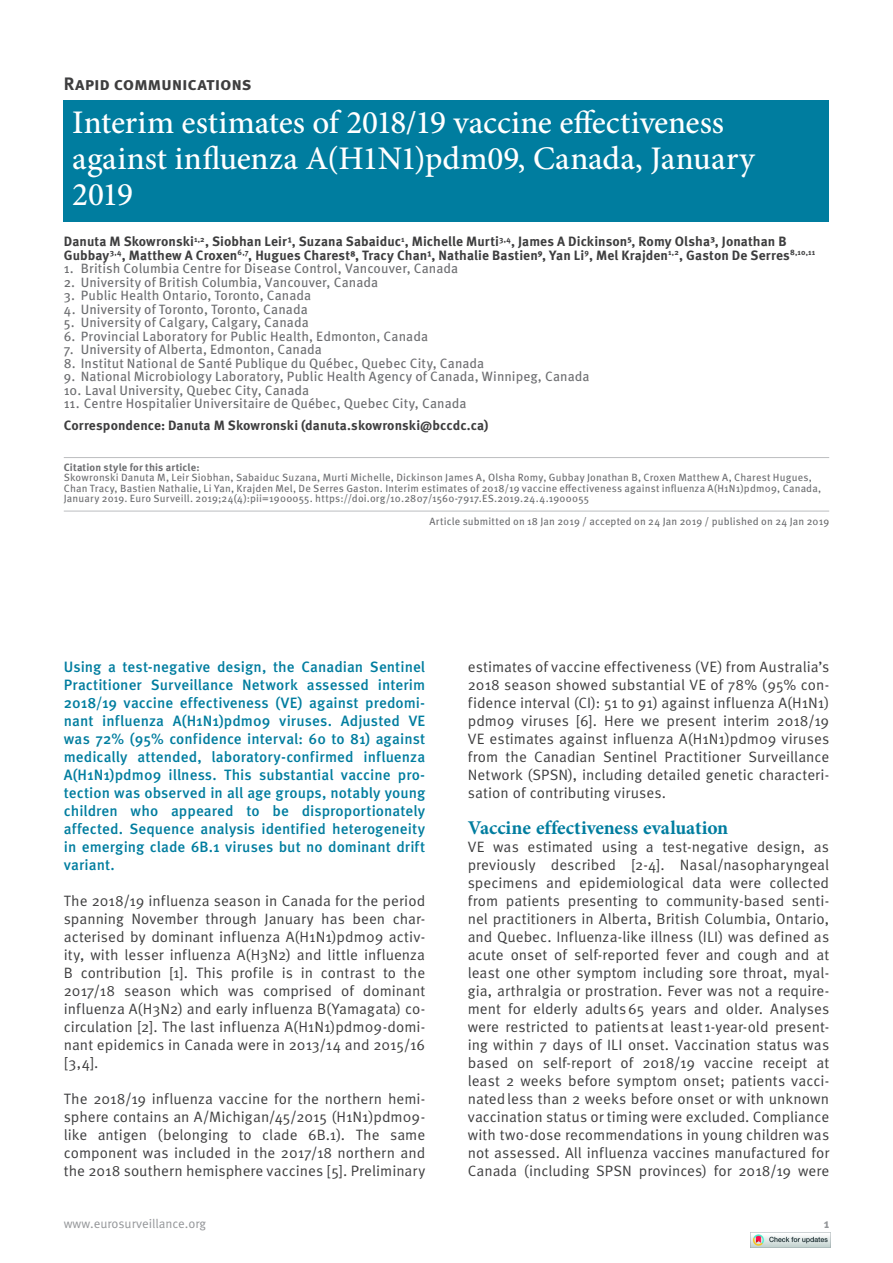
<style>
.page{position:relative;width:893px;height:1263px;background:#fff}
.page>*{position:absolute;margin:0;border:0;box-sizing:border-box;transform-origin:0 0}
.t1{font:500 33px/36px "Minion Pro";color:#fff}
.t2{font:700 19.5px "Minion Pro";color:#007d9f}
.t3{font:700 18px "Meta Pro";letter-spacing:-.015em;color:#3e3e3f}
.t4{font:15px/18px "Meta Pro";color:#3e3e3f;text-align:justify}
.t5{font:500 15px/18px "Meta Pro";color:#007d9f;text-align:justify}
.t6{font:13.5px "Meta Pro";letter-spacing:.005em;color:#6c6d70}
.t7{font:700 13.5px/13.5px "Meta Pro";letter-spacing:.005em;color:#3e3e3f}
.t8{font:12.75px "Meta Pro";color:#939598}
.t9{font:700 12.75px "Meta Pro";color:#939598}
.t10{font:10.5px/10.5px "Meta Pro";letter-spacing:.015em;color:#6c6d70}
.t11{font:700 10.5px "Meta Pro";letter-spacing:.015em;color:#6c6d70}
</style>
<div class="page">
<hr style="left:64px;top:457px;width:765px;height:1px;background:#bcbdc0">
<hr style="left:64px;top:511px;width:765px;height:1px;background:#bcbdc0">
<div style="left:64px;top:100px;width:765px;height:122px;background:#007d9f"></div>
<img style="left:750px;top:1232px;width:80px;height:16px">
<p class="t3" style="left:64px;top:72px;width:189px">Rapid communications</p>
<h1 class="t1" style="left:72px;top:104px;width:684px">Interim estimates of 2018/19 vaccine effectiveness against influenza A(H1N1)pdm09, Canada, January<br>2019</h1>
<p class="t7" style="left:64px;top:235px;width:753px">Danuta M Skowronski<sup>1,2</sup>, Siobhan Leir¹, Suzana Sabaiduc<sup>1</sup>, Michelle Murti<sup>3,4</sup>, James A Dickinson⁵, Romy Olsha³, Jonathan B<br>Gubbay<sup>3,4</sup>, Matthew A Croxen<sup>6,7</sup>, Hugues Charest⁸, Tracy Chan¹, Nathalie Bastien⁹, Yan Li<sup>9</sup>, Mel Krajden<sup>1,2</sup>, Gaston De Serres<sup>8,10,11</sup></p>
<p class="t6" style="left:64px;top:260px;width:396px">1. British Columbia Centre for Disease Control, Vancouver, Canada</p>
<p class="t6" style="left:64px;top:274px;width:316px">2. University of British Columbia, Vancouver, Canada</p>
<p class="t6" style="left:64px;top:287px;width:249px">3. Public Health Ontario, Toronto, Canada</p>
<p class="t6" style="left:64px;top:301px;width:245px">4. University of Toronto, Toronto, Canada</p>
<p class="t6" style="left:64px;top:314px;width:246px">5. University of Calgary, Calgary, Canada</p>
<p class="t6" style="left:64px;top:328px;width:366px">6. Provincial Laboratory for Public Health, Edmonton, Canada</p>
<p class="t6" style="left:64px;top:341px;width:260px">7. University of Alberta, Edmonton, Canada</p>
<p class="t6" style="left:64px;top:355px;width:422px">8. Institut National de Santé Publique du Québec, Quebec City, Canada</p>
<p class="t6" style="left:64px;top:368px;width:527px">9. National Microbiology Laboratory, Public Health Agency of Canada, Winnipeg, Canada</p>
<p class="t6" style="left:64px;top:382px;width:247px">10. Laval University, Quebec City, Canada</p>
<p class="t6" style="left:64px;top:395px;width:404px">11. Centre Hospitalier Universitaire de Québec, Quebec City, Canada</p>
<p class="t7" style="left:64px;top:419px;width:426px">Correspondence: Danuta M Skowronski (danuta.skowronski@bccdc.ca)</p>
<p class="t11" style="left:64px;top:460px;width:137px">Citation style for this article:</p>
<p class="t10" style="left:64px;top:473px;width:759px">Skowronski Danuta M, Leir Siobhan, Sabaiduc Suzana, Murti Michelle, Dickinson James A, Olsha Romy, Gubbay Jonathan B, Croxen Matthew A, Charest Hugues,<br>Chan Tracy, Bastien Nathalie, Li Yan, Krajden Mel, De Serres Gaston. Interim estimates of 2018/19 vaccine effectiveness against influenza A(H1N1)pdm09, Canada,<br>January 2019. Euro Surveill. 2019;24(4):pii=1900055. https://doi.org/10.2807/1560-7917.ES.2019.24.4.1900055</p>
<p class="t10" style="left:429px;top:517px;width:401px">Article submitted on 18 Jan 2019 / accepted on 24 Jan 2019 / published on 24 Jan 2019</p>
<p class="t5" style="left:64px;top:658px;width:363px">Using a test-negative design, the Canadian Sentinel Practitioner Surveillance Network assessed interim 2018/19 vaccine effectiveness (VE) against predomi&shy;nant influenza A(H1N1)pdm09 viruses. Adjusted VE was 72% (95% confidence interval: 60 to 81) against medically attended, laboratory-confirmed influenza A(H1N1)pdm09 illness. This substantial vaccine pro&shy;tection was observed in all age groups, notably young children who appeared to be disproportionately affected. Sequence analysis identified heterogeneity in emerging clade 6B.1 viruses but no dominant drift variant.</p>
<p class="t4" style="left:64px;top:892px;width:363px">The 2018/19 influenza season in Canada for the period spanning November through January has been char&shy;acterised by dominant influenza A(H1N1)pdm09 activ&shy;ity, with lesser influenza A(H3N2) and little influenza B contribution [1]. This profile is in contrast to the 2017/18 season which was comprised of dominant influenza A(H3N2) and early influenza B(Yamagata) co&shy;circulation [2]. The last influenza A(H1N1)pdm09-domi&shy;nant epidemics in Canada were in 2013/14 and 2015/16 [3,4].</p>
<p class="t4" style="left:64px;top:1090px;width:363px">The 2018/19 influenza vaccine for the northern hemi&shy;sphere contains an A/Michigan/45/2015 (H1N1)pdm09- like antigen (belonging to clade 6B.1). The same component was included in the 2017/18 northern and the 2018 southern hemisphere vaccines [5]. Preliminary</p>
<p class="t4" style="left:468px;top:658px;width:363px">estimates of vaccine effectiveness (VE) from Australia’s 2018 season showed substantial VE of 78% (95% con&shy;fidence interval (CI): 51 to 91) against influenza A(H1N1) pdm09 viruses [6]. Here we present interim 2018/19<br>VE estimates against influenza A(H1N1)pdm09 viruses from the Canadian Sentinel Practitioner Surveillance Network (SPSN), including detailed genetic characteri&shy;sation of contributing viruses.</p>
<h2 class="t2" style="left:468px;top:814px;width:262px">Vaccine effectiveness evaluation</h2>
<p class="t4" style="left:468px;top:838px;width:363px">VE was estimated using a test-negative design, as previously described [2-4]. Nasal/nasopharyngeal specimens and epidemiological data were collected from patients presenting to community-based senti&shy;nel practitioners in Alberta, British Columbia, Ontario, and Quebec. Influenza-like illness (ILI) was defined as acute onset of self-reported fever and cough and at least one other symptom including sore throat, myal&shy;gia, arthralgia or prostration. Fever was not a require&shy;ment for elderly adults65 years and older. Analyses were restricted to patientsat least 1-year-old present&shy;ing within 7 days of ILI onset. Vaccination status was based on self-report of 2018/19 vaccine receipt at least 2 weeks before symptom onset; patients vacci&shy;natedless than 2 weeks before onset or with unknown vaccination status or timing were excluded. Compliance with two-dose recommendations in young children was not assessed. All influenza vaccines manufactured for Canada (including SPSN provinces) for 2018/19 were</p>
<p class="t8" style="left:64px;top:1215px;width:144px">www.eurosurveillance.org</p>
<p class="t9" style="left:824px;top:1215px;width:7px">1</p>
</div>
